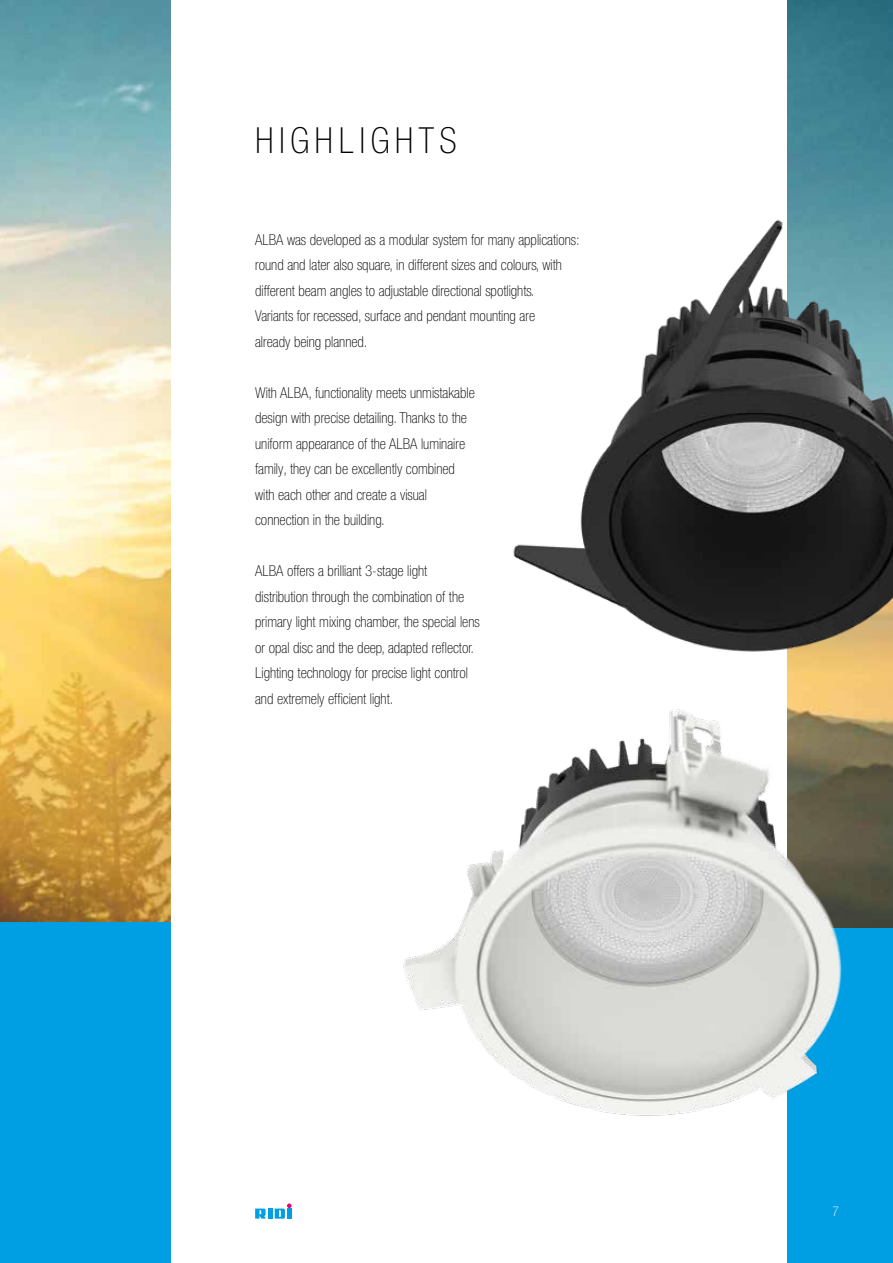
<style>
.page{position:relative;width:893px;height:1263px;background:#fff}
.page>*{position:absolute;margin:0;border:0;box-sizing:border-box;transform-origin:0 0}
.t1{font:100 condensed 36px "Helvetica Neue LT Pro";letter-spacing:.15em;color:#000}
.t2{font:100 condensed 15px/25.5px "Helvetica Neue LT Pro";color:#000}
.t3{font:100 condensed 13.5px "Helvetica Neue LT Pro";color:#fff}
</style>
<div class="page">
<img style="left:0;top:0;width:170px;height:923px">
<div style="left:787px;top:923px;width:106px;height:340px;background:#009fe3"></div>
<img style="left:787px;top:0;width:106px;height:687px">
<img style="left:403px;top:687px;width:490px;height:429px">
<img style="left:513px;top:198px;width:380px;height:470px">
<svg style="left:0;top:500px;width:49px;height:423px;background:#e2bc68"></svg>
<hr style="left:268px;top:1208px;width:4px;height:10px;background:#009fe3">
<svg style="left:275px;top:1203px;width:17px;height:15px"></svg>
<svg style="left:255px;top:1208px;width:11px;height:10px"></svg>
<div style="left:0;top:923px;width:170px;height:340px;background:#009fe3"></div>
<h1 class="t1" style="left:255px;top:120px;width:203px">HIGHLIGHTS</h1>
<p class="t2" style="left:255px;top:227px;width:326px">ALBA was developed as a modular system for many applications: round and later also square, in different sizes and colours, with different beam angles to adjustable directional spotlights.<br>Variants for recessed, surface and pendant mounting are<br>already being planned.</p>
<p class="t2" style="left:255px;top:380px;width:221px">With ALBA, functionality meets unmistakable design with precise detailing. Thanks to the uniform appearance of the ALBA luminaire family, they can be excellently combined with each other and create a visual connection in the building.</p>
<p class="t2" style="left:255px;top:558px;width:226px">ALBA offers a brilliant 3-stage light distribution through the combination of the primary light mixing chamber, the special lens or opal disc and the deep, adapted reflector.<br>Lighting technology for precise light control and extremely efficient light.</p>
<p class="t3" style="left:832px;top:1204px;width:8px">7</p>
</div>
